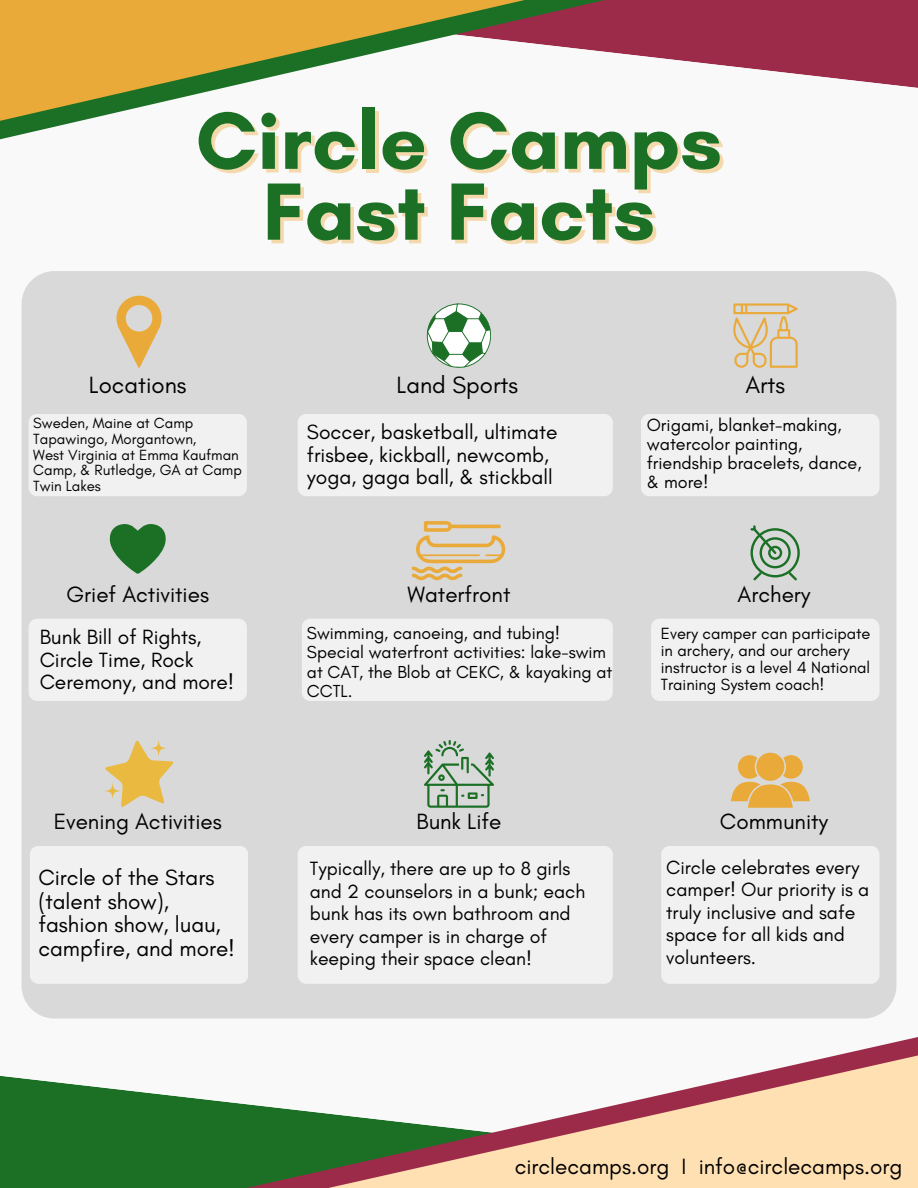
<style>
.page{position:relative;width:918px;height:1188px;background:#f9f9f9}
.page>*{position:absolute;margin:0;border:0;box-sizing:border-box;transform-origin:0 0}
.t1{font:700 82.65px "Glacial Indifference";color:#1b7026}
.t2{font:24px "Glacial Indifference";color:#000}
.t3{font:22.5px/23.7px "Glacial Indifference";color:#000}
.t4{font:21px/22.5px "Glacial Indifference";color:#000}
.t5{font:19.5px/22.5px "Glacial Indifference";color:#000}
.t6{font:18px "Glacial Indifference";color:#000}
.t7{font:17.7px/19.2px "Glacial Indifference";color:#000}
.t8{font:16.5px/16.8px "Glacial Indifference";color:#000}
.t9{font:15px/15.8px "Glacial Indifference";color:#000}
</style>
<div class="page">
<svg style="left:0;top:0;width:918px;height:140px"></svg>
<svg style="left:0;top:992px;width:918px;height:196px"></svg>
<div style="left:22px;top:271px;width:874px;height:748px;background:#d9d9d9;border-radius:33px"></div>
<svg style="left:424px;top:740px;width:70px;height:67px"></svg>
<svg style="left:105px;top:740px;width:69px;height:67px"></svg>
<svg style="left:150px;top:740px;width:17px;height:16px"></svg>
<svg style="left:104px;top:783px;width:17px;height:16px"></svg>
<svg style="left:751px;top:525px;width:49px;height:55px"></svg>
<svg style="left:411px;top:521px;width:95px;height:59px"></svg>
<svg style="left:109px;top:524px;width:57px;height:50px"></svg>
<svg style="left:427px;top:303px;width:64px;height:65px"></svg>
<svg style="left:733px;top:303px;width:65px;height:65px"></svg>
<svg style="left:731px;top:755px;width:79px;height:53px"></svg>
<div style="left:756px;top:753px;width:28px;height:28px;background:#eaaa39;border-radius:50%"></div>
<svg style="left:116px;top:296px;width:45px;height:72px"></svg>
<div style="left:29px;top:414px;width:218px;height:82px;background:#f1f1f1;border-radius:9px"></div>
<div style="left:298px;top:414px;width:315px;height:82px;background:#f1f1f1;border-radius:9px"></div>
<div style="left:641px;top:414px;width:239px;height:82px;background:#f1f1f1;border-radius:9px"></div>
<div style="left:29px;top:619px;width:218px;height:82px;background:#f1f1f1;border-radius:9px"></div>
<div style="left:302px;top:619px;width:311px;height:82px;background:#f1f1f1;border-radius:9px"></div>
<div style="left:651px;top:619px;width:228px;height:82px;background:#f1f1f1;border-radius:9px"></div>
<div style="left:30px;top:846px;width:218px;height:138px;background:#f1f1f1;border-radius:9px"></div>
<div style="left:298px;top:846px;width:315px;height:138px;background:#f1f1f1;border-radius:9px"></div>
<div style="left:661px;top:846px;width:218px;height:138px;background:#f1f1f1;border-radius:9px"></div>
<p class="t1" style="left:196px;top:90px;width:528px">Circle Camps</p>
<p class="t1" style="left:263px;top:161px;width:394px">Fast Facts</p>
<p class="t2" style="left:89px;top:370px;width:99px">Locations</p>
<p class="t2" style="left:397px;top:370px;width:123px">Land Sports</p>
<p class="t2" style="left:745px;top:370px;width:41px">Arts</p>
<p class="t9" style="left:33px;top:415px;width:165px">Sweden, Maine at Camp<br>Tapawingo, Morgantown,</p>
<p class="t9" style="left:33px;top:446px;width:210px">West Virginia at Emma Kaufman<br>Camp, &amp; Rutledge, GA at Camp<br>Twin Lakes</p>
<p class="t4" style="left:307px;top:421px;width:252px">Soccer, basketball, ultimate</p>
<p class="t4" style="left:307px;top:443px;width:244px">frisbee, kickball, newcomb,</p>
<p class="t4" style="left:307px;top:466px;width:247px">yoga, gaga ball, &amp; stickball</p>
<p class="t6" style="left:647px;top:414px;width:196px">Origami, blanket-making,</p>
<p class="t6" style="left:647px;top:433px;width:157px">watercolor painting,</p>
<p class="t6" style="left:647px;top:452px;width:216px">friendship bracelets, dance,</p>
<p class="t6" style="left:647px;top:471px;width:63px">&amp; more!</p>
<p class="t3" style="left:66px;top:582px;width:144px">Grief Activities</p>
<p class="t3" style="left:738px;top:582px;width:74px">Archery</p>
<p class="t3" style="left:407px;top:582px;width:105px">Waterfront</p>
<p class="t4" style="left:40px;top:625px;width:196px">Bunk Bill of Rights,<br>Circle Time, Rock<br>Ceremony, and more!</p>
<p class="t7" style="left:307px;top:623px;width:307px">Swimming, canoeing, and tubing!<br>Special waterfront activities: lake-swim at CAT, the Blob at CEKC, &amp; kayaking at<br>CCTL.</p>
<p class="t8" style="left:661px;top:625px;width:211px">Every camper can participate in archery, and our archery instructor is a level 4 National<br>Training System coach!</p>
<p class="t3" style="left:54px;top:809px;width:170px">Evening Activities</p>
<p class="t3" style="left:417px;top:809px;width:86px">Bunk Life</p>
<p class="t3" style="left:720px;top:809px;width:110px">Community</p>
<p class="t3" style="left:38px;top:865px;width:198px">Circle of the Stars (talent show), fashion show, luau, campfire, and more!</p>
<p class="t5" style="left:310px;top:857px;width:277px">Typically, there are up to 8 girls and 2 counselors in a bunk; each bunk has its own bathroom and every camper is in charge of keeping their space clean!</p>
<p class="t5" style="left:666px;top:856px;width:205px">Circle celebrates every camper! Our priority is a truly inclusive and safe space for all kids and volunteers.</p>
<p class="t3" style="left:515px;top:1155px;width:389px">circlecamps.org I info@circlecamps.org</p>
</div>
